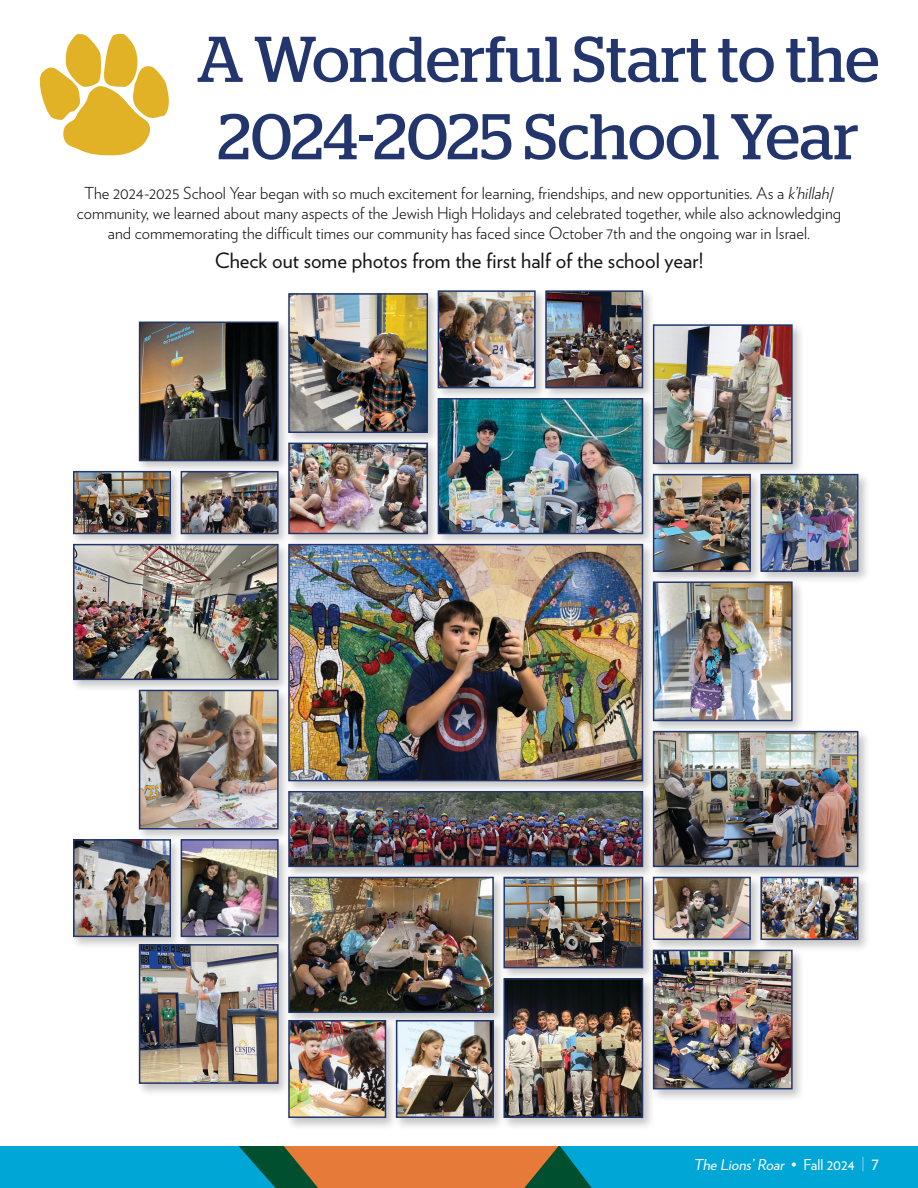
<style>
.page{position:relative;width:918px;height:1188px;background:#fff}
.page>*{position:absolute;margin:0;border:0;box-sizing:border-box;transform-origin:0 0}
.t1{font:64.5px/77.4px "Stag";color:#22366d;text-align:center}
.t2{font:21px "Verlag";color:#141516}
.t3{font:300 16.5px "Verlag";color:#141516}
.t4{font:italic 15px "Verlag";color:#fff}
.s1{font-style:italic}
.s2{font-style:normal}
.s3{font-weight:200;font-style:normal}
.s4{font-style:normal;font-size:18px}
</style>
<div class="page">
<svg style="left:0;top:1146px;width:918px;height:42px;background:#3c939e"></svg>
<svg style="left:40px;top:34px;width:129px;height:122px"></svg>
<div style="left:70px;top:287px;width:801px;height:843px;background:#141516;opacity:.25"></div>
<img style="left:291px;top:880px;width:200px;height:130px">
<div style="left:288px;top:877px;width:206px;height:136px;border:2px solid #22366d"></div>
<img style="left:506px;top:880px;width:134px;height:85px">
<div style="left:503px;top:877px;width:140px;height:91px;border:2px solid #22366d"></div>
<img style="left:656px;top:880px;width:92px;height:57px">
<div style="left:653px;top:877px;width:98px;height:63px;border:2px solid #22366d"></div>
<img style="left:763px;top:880px;width:92px;height:57px">
<div style="left:760px;top:877px;width:98px;height:63px;border:2px solid #22366d"></div>
<img style="left:184px;top:474px;width:92px;height:57px">
<div style="left:181px;top:471px;width:98px;height:63px;border:2px solid #22366d"></div>
<img style="left:76px;top:474px;width:92px;height:57px">
<div style="left:73px;top:471px;width:98px;height:63px;border:2px solid #22366d"></div>
<img style="left:184px;top:842px;width:92px;height:92px">
<div style="left:181px;top:839px;width:98px;height:98px;border:2px solid #22366d"></div>
<img style="left:76px;top:842px;width:92px;height:92px">
<div style="left:73px;top:839px;width:98px;height:98px;border:2px solid #22366d"></div>
<img style="left:763px;top:477px;width:92px;height:92px">
<div style="left:760px;top:474px;width:98px;height:98px;border:2px solid #22366d"></div>
<img style="left:656px;top:584px;width:134px;height:134px">
<div style="left:653px;top:581px;width:140px;height:140px;border:2px solid #22366d"></div>
<img style="left:656px;top:953px;width:134px;height:133px">
<div style="left:653px;top:950px;width:140px;height:139px;border:2px solid #22366d"></div>
<img style="left:506px;top:981px;width:134px;height:134px">
<div style="left:503px;top:978px;width:140px;height:140px;border:2px solid #22366d"></div>
<img style="left:142px;top:947px;width:134px;height:134px">
<div style="left:139px;top:944px;width:140px;height:140px;border:2px solid #22366d"></div>
<img style="left:656px;top:327px;width:134px;height:134px">
<div style="left:653px;top:324px;width:140px;height:140px;border:2px solid #22366d"></div>
<img style="left:291px;top:446px;width:134px;height:85px">
<div style="left:288px;top:443px;width:140px;height:91px;border:2px solid #22366d"></div>
<img style="left:142px;top:693px;width:134px;height:134px">
<div style="left:139px;top:690px;width:140px;height:140px;border:2px solid #22366d"></div>
<img style="left:142px;top:325px;width:134px;height:133px">
<div style="left:139px;top:322px;width:140px;height:139px;border:2px solid #22366d"></div>
<img style="left:291px;top:296px;width:134px;height:134px">
<div style="left:288px;top:293px;width:140px;height:140px;border:2px solid #22366d"></div>
<img style="left:441px;top:401px;width:199px;height:130px">
<div style="left:438px;top:398px;width:205px;height:136px;border:2px solid #22366d"></div>
<img style="left:656px;top:734px;width:199px;height:130px">
<div style="left:653px;top:731px;width:205px;height:136px;border:2px solid #22366d"></div>
<img style="left:76px;top:547px;width:200px;height:130px">
<div style="left:73px;top:544px;width:206px;height:136px;border:2px solid #22366d"></div>
<img style="left:291px;top:547px;width:349px;height:231px">
<div style="left:288px;top:544px;width:355px;height:237px;border:2px solid #22366d"></div>
<img style="left:291px;top:794px;width:349px;height:70px">
<div style="left:288px;top:791px;width:355px;height:76px;border:2px solid #22366d"></div>
<img style="left:399px;top:1023px;width:92px;height:92px">
<div style="left:396px;top:1020px;width:98px;height:98px;border:2px solid #22366d"></div>
<img style="left:291px;top:1023px;width:92px;height:92px">
<div style="left:288px;top:1020px;width:98px;height:98px;border:2px solid #22366d"></div>
<img style="left:548px;top:293px;width:92px;height:92px">
<div style="left:545px;top:290px;width:98px;height:98px;border:2px solid #22366d"></div>
<img style="left:441px;top:293px;width:92px;height:92px">
<div style="left:438px;top:290px;width:98px;height:98px;border:2px solid #22366d"></div>
<img style="left:656px;top:477px;width:92px;height:92px">
<div style="left:653px;top:474px;width:98px;height:98px;border:2px solid #22366d"></div>
<p class="t1" style="left:197px;top:20px;width:684px">A Wonderful Start to the<br>2024-2025 School Year</p>
<p class="t3" style="left:84px;top:181px;width:751px">The 2024-2025 School Year began with so much excitement for learning, friendships, and new opportunities. As a <span class="s1">k’hillah</span>/</p>
<p class="t3" style="left:77px;top:201px;width:766px">community, we learned about many aspects of the Jewish High Holidays and celebrated together, while also acknowledging</p>
<p class="t3" style="left:108px;top:221px;width:704px">and commemorating the difficult times our community has faced since October 7th and the ongoing war in Israel.</p>
<p class="t2" style="left:215px;top:245px;width:490px">Check out some photos from the first half of the school year!</p>
<p class="t4" style="left:693px;top:1153px;width:187px">The Lions’Roar <span class="s2">• Fa l l 2 0 2 4</span> <span class="s3">|</span> <span class="s4">7</span></p>
</div>
